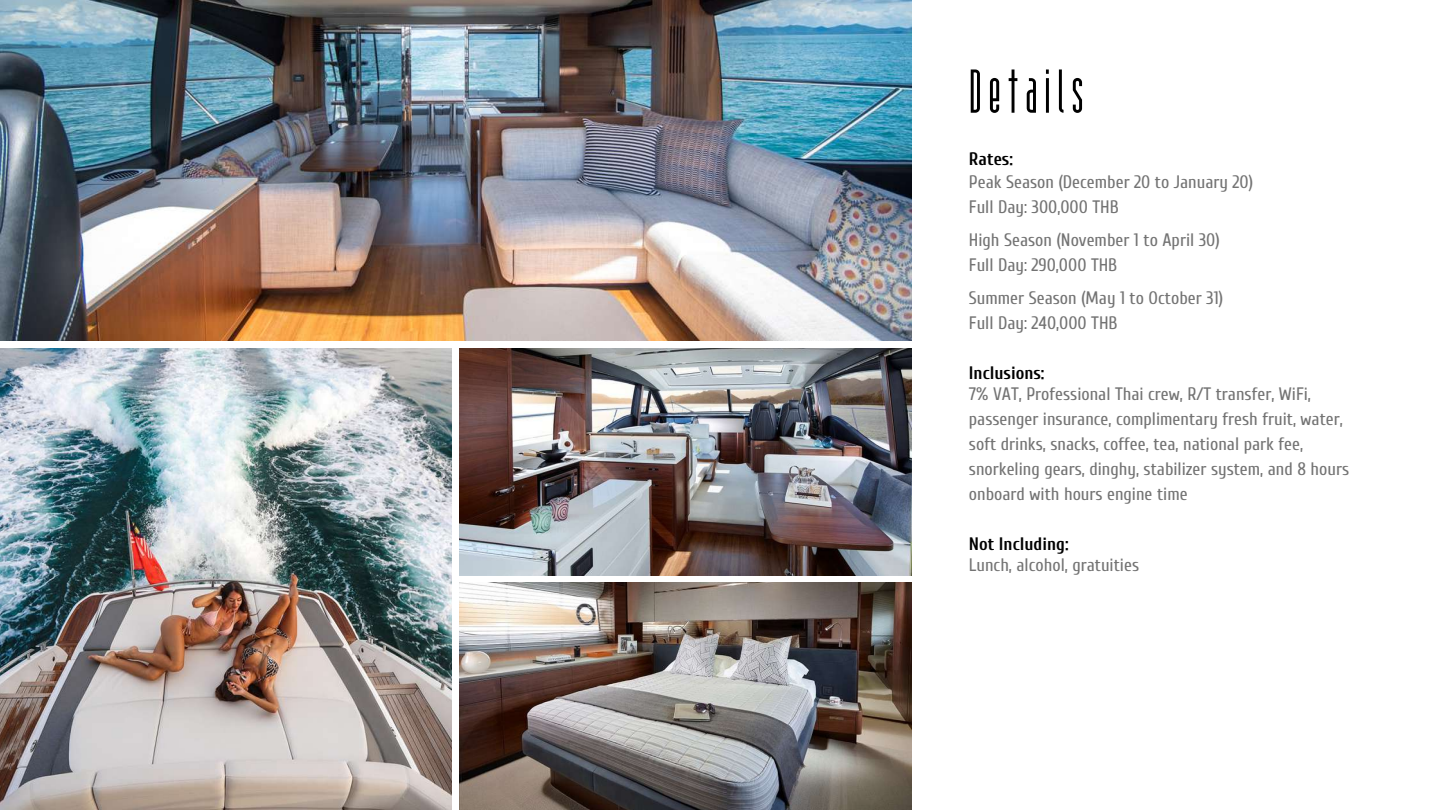
<style>
.page{position:relative;width:1440px;height:810px;background:#fff}
.page>*{position:absolute;margin:0;border:0;box-sizing:border-box;transform-origin:0 0}
.t1{font:60.5px "Marapfhont";letter-spacing:.11em;color:#000}
.t2{font:18px/24.9px "Cuprum";color:#737373}
.t3{font:700 18px "Cuprum";color:#000}
</style>
<div class="page">
<img style="left:0;top:0;width:911px;height:340px">
<img style="left:0;top:348px;width:452px;height:462px">
<img style="left:459px;top:348px;width:452px;height:227px">
<img style="left:459px;top:583px;width:452px;height:227px">
<h1 class="t1" style="left:969px;top:61px;width:116px">Details</h1>
<p class="t3" style="left:969px;top:148px;width:46px">Rates:</p>
<p class="t2" style="left:969px;top:170px;width:286px">Peak Season (December 20 to January 20)<br>Full Day: 300,000 THB</p>
<p class="t2" style="left:969px;top:228px;width:252px">High Season (November 1 to April 30)<br>Full Day: 290,000 THB</p>
<p class="t2" style="left:969px;top:286px;width:256px">Summer Season (May 1 to October 31)<br>Full Day: 240,000 THB</p>
<p class="t3" style="left:969px;top:363px;width:77px">Inclusions:</p>
<p class="t2" style="left:969px;top:382px;width:382px">7% VAT, Professional Thai crew, R/T transfer, WiFi, passenger insurance, complimentary fresh fruit, water, soft drinks, snacks, coffee, tea, national park fee, snorkeling gears, dinghy, stabilizer system, and 8 hours onboard with hours engine time</p>
<p class="t3" style="left:969px;top:534px;width:101px">Not Including:</p>
<p class="t2" style="left:969px;top:553px;width:172px">Lunch, alcohol, gratuities</p>
</div>
